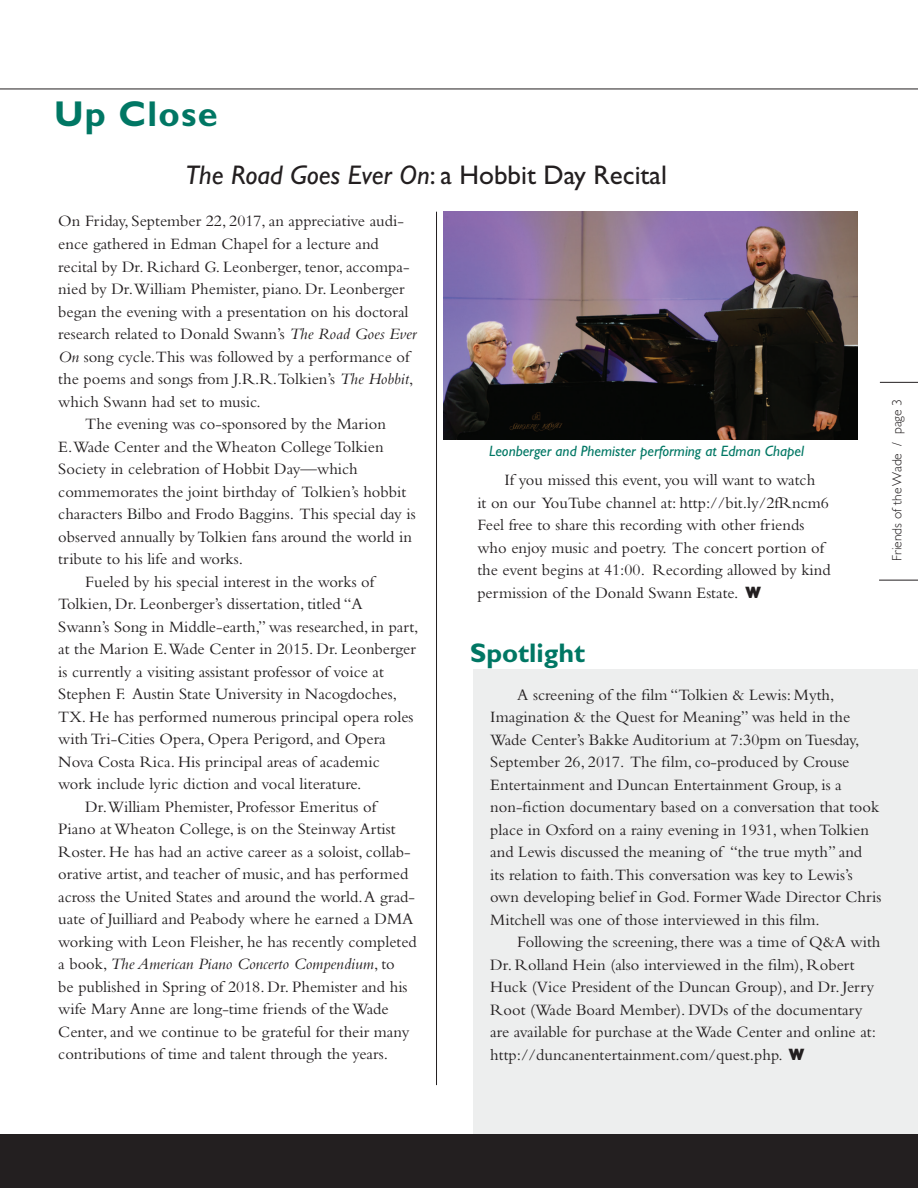
<style>
.page{position:relative;width:918px;height:1188px;background:#fff}
.page>*{position:absolute;margin:0;border:0;box-sizing:border-box;transform-origin:0 0}
.t1{font:700 36px "Gill Sans";letter-spacing:.035em;color:#007764}
.t2{font:27px "Gill Sans";color:#231f20}
.t3{font:700 27px "Gill Sans";color:#007764}
.t4{font:16.5px/22.5px "Bembo";color:#231f20}
.t5{font:italic 16.5px "Bembo";color:#231f20}
.t6{font:italic 15px "Gill Sans";color:#007764}
.t7{font:300 13.5px "Gill Sans";color:#231f20}
.s1{font-style:italic}
.s2{font-style:normal}
.s3{font-family:"Gill Sans";font-weight:800}
</style>
<div class="page">
<hr style="left:0;top:89px;width:918px;height:1px;background:#231f20">
<hr style="left:879px;top:580px;width:39px;height:1px;background:#231f20">
<hr style="left:880px;top:382px;width:38px;height:1px;background:#231f20">
<div style="left:0;top:1134px;width:918px;height:54px;background:#231f20"></div>
<div style="left:473px;top:670px;width:445px;height:464px;background:#edeeee"></div>
<hr style="left:436px;top:212px;width:1px;height:873px;background:#231f20">
<img style="left:443px;top:212px;width:415px;height:227px">
<h1 class="t1" style="left:54px;top:93px;width:165px">Up Close</h1>
<h2 class="t2" style="left:185px;top:160px;width:483px"><span class="s1">The Road Goes Ever On</span>: a Hobbit Day Recital</h2>
<p class="t4" style="left:58px;top:210px;width:347px">On Friday, September 22, 2017, an appreciative audi-</p>
<p class="t4" style="left:58px;top:232px;width:322px">ence gathered in Edman Chapel for a lecture and</p>
<p class="t4" style="left:58px;top:255px;width:353px">recital by Dr. Richard G. Leonberger, tenor, accompa-</p>
<p class="t4" style="left:58px;top:277px;width:348px">nied by Dr.William Phemister, piano. Dr. Leonberger</p>
<p class="t4" style="left:58px;top:300px;width:352px">began the evening with a presentation on his doctoral</p>
<p class="t4" style="left:58px;top:322px;width:359px">research related to Donald Swann’s <span class="s1">The Road Goes Ever</span></p>
<p class="t4" style="left:58px;top:345px;width:353px"><span class="s1">On</span> song cycle.This was followed by a performance of</p>
<p class="t4" style="left:58px;top:367px;width:357px">the poems and songs from J.R.R.Tolkien’s <span class="s1">The Hobbit</span>,</p>
<p class="t4" style="left:58px;top:390px;width:204px">which Swann had set to music.</p>
<p class="t4" style="left:85px;top:412px;width:302px">The evening was co-sponsored by the Marion</p>
<p class="t4" style="left:58px;top:435px;width:327px">E.Wade Center and the Wheaton College Tolkien</p>
<p class="t4" style="left:58px;top:457px;width:301px">Society in celebration of Hobbit Day—which</p>
<p class="t4" style="left:58px;top:480px;width:349px">commemorates the joint birthday of Tolkien’s hobbit</p>
<p class="t4" style="left:58px;top:502px;width:359px">characters Bilbo and Frodo Baggins. This special day is</p>
<p class="t4" style="left:58px;top:525px;width:355px">observed annually by Tolkien fans around the world in</p>
<p class="t4" style="left:58px;top:547px;width:186px">tribute to his life and works.</p>
<p class="t4" style="left:85px;top:570px;width:291px">Fueled by his special interest in the works of</p>
<p class="t4" style="left:58px;top:592px;width:306px">Tolkien, Dr. Leonberger’s dissertation, titled “A</p>
<p class="t4" style="left:58px;top:615px;width:362px">Swann’s Song in Middle-earth,” was researched, in part,</p>
<p class="t4" style="left:58px;top:637px;width:359px">at the Marion E.Wade Center in 2015. Dr. Leonberger</p>
<p class="t4" style="left:58px;top:660px;width:327px">is currently a visiting assistant professor of voice at</p>
<p class="t4" style="left:58px;top:682px;width:340px">Stephen F. Austin State University in Nacogdoches,</p>
<p class="t4" style="left:58px;top:705px;width:357px">TX. He has performed numerous principal opera roles</p>
<p class="t4" style="left:58px;top:727px;width:329px">with Tri-Cities Opera, Opera Perigord, and Opera</p>
<p class="t4" style="left:58px;top:750px;width:323px">Nova Costa Rica. His principal areas of academic</p>
<p class="t4" style="left:58px;top:772px;width:305px">work include lyric diction and vocal literature.</p>
<p class="t4" style="left:85px;top:795px;width:292px">Dr.William Phemister, Professor Emeritus of</p>
<p class="t4" style="left:58px;top:817px;width:339px">Piano at Wheaton College, is on the Steinway Artist</p>
<p class="t4" style="left:58px;top:840px;width:354px">Roster. He has had an active career as a soloist, collab-</p>
<p class="t4" style="left:58px;top:862px;width:352px">orative artist, and teacher of music, and has performed</p>
<p class="t4" style="left:58px;top:885px;width:358px">across the United States and around the world. A grad-</p>
<p class="t4" style="left:58px;top:907px;width:357px">uate of Juilliard and Peabody where he earned a DMA</p>
<p class="t4" style="left:58px;top:930px;width:360px">working with Leon Fleisher, he has recently completed</p>
<p class="t5" style="left:58px;top:954px;width:338px"><span class="s2">a book,</span> The American Piano Concerto Compendium<span class="s2">, to</span></p>
<p class="t4" style="left:58px;top:975px;width:351px">be published in Spring of 2018. Dr. Phemister and his</p>
<p class="t4" style="left:58px;top:997px;width:332px">wife Mary Anne are long-time friends of the Wade</p>
<p class="t4" style="left:58px;top:1020px;width:353px">Center, and we continue to be grateful for their many</p>
<p class="t4" style="left:58px;top:1042px;width:331px">contributions of time and talent through the years.</p>
<p class="t6" style="left:489px;top:443px;width:316px">Leonberger and Phemister performing at Edman Chapel</p>
<p class="t4" style="left:477px;top:468px;width:355px;text-indent:27px">If you missed this event, you will want to watch<br>it on our YouTube channel at: http://bit.ly/2fRncm6<br>Feel free to share this recording with other friends who enjoy music and poetry. The concert portion of the event begins at 41:00. Recording allowed by kind permission of the Donald Swann Estate. <span class="s3">W</span></p>
<h2 class="t3" style="left:470px;top:636px;width:117px">Spotlight</h2>
<p class="t4" style="left:490px;top:683px;width:393px;text-indent:27px">A screening of the film “Tolkien &amp; Lewis: Myth, Imagination &amp; the Quest for Meaning” was held in the Wade Center’s Bakke Auditorium at 7:30pm on Tuesday, September 26, 2017. The film, co-produced by Crouse Entertainment and Duncan Entertainment Group, is a non-fiction documentary based on a conversation that took place in Oxford on a rainy evening in 1931, when Tolkien and Lewis discussed the meaning of “the true myth” and<br>its relation to faith.This conversation was key to Lewis’s own developing belief in God. Former Wade Director Chris Mitchell was one of those interviewed in this film.</p>
<p class="t4" style="left:490px;top:930px;width:392px;text-indent:27px">Following the screening, there was a time of Q&amp;A with Dr. Rolland Hein (also interviewed in the film), Robert Huck (Vice President of the Duncan Group), and Dr. Jerry Root (Wade Board Member). DVDs of the documentary are available for purchase at the Wade Center and online at: http://duncanentertainment.com/quest.php. <span class="s3">W</span></p>
<p class="t7" style="left:890px;top:561px;width:164px;rotate:-90deg">Friends of the Wade / page 3</p>
</div>
